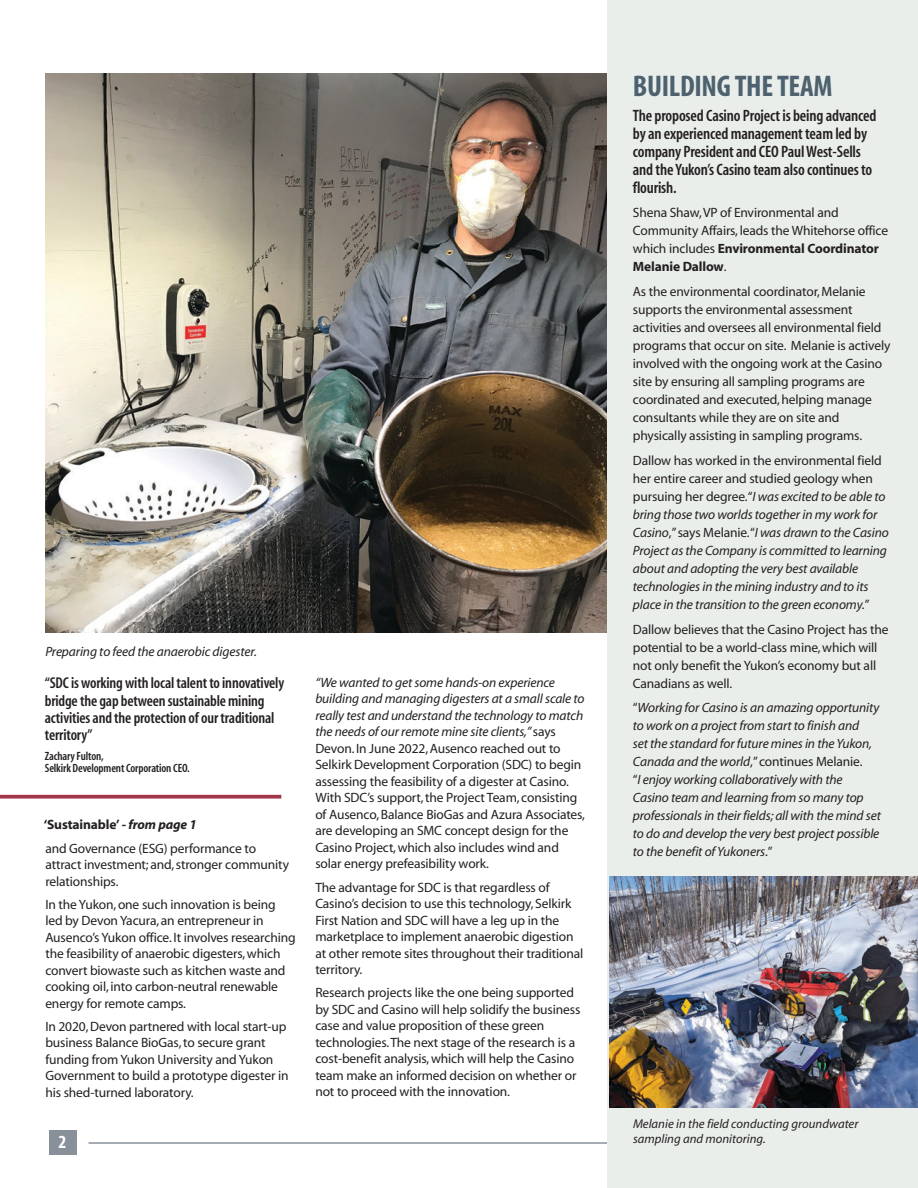
<style>
.page{position:relative;width:918px;height:1188px;background:#fff}
.page>*{position:absolute;margin:0;border:0;box-sizing:border-box;transform-origin:0 0}
.t1{font:700 condensed 30px "Myriad";letter-spacing:-.01em;color:#4d616e}
.t2{font:700 condensed 18.6px "Myriad";color:#fff}
.t3{font:600 condensed 16.5px/18px "Myriad";letter-spacing:-.01em;color:#231f20}
.t4{font:600 condensed 15.75px/17.2px "Myriad";letter-spacing:-.01em;color:#231f20}
.t5{font:13.5px/16.5px "Myriad";letter-spacing:-.01em;color:#231f20}
.t6{font:italic 13.5px/18px "Myriad";letter-spacing:-.01em;color:#231f20}
.t7{font:700 13.5px "Myriad";letter-spacing:-.01em;color:#231f20}
.t8{font:italic 12.75px/15px "Myriad";color:#231f20}
.t9{font:600 condensed 12px/12.8px "Myriad";letter-spacing:-.01em;color:#231f20}
.s1{font-style:italic}
.s2{font-weight:700}
.s3{font-style:normal}
</style>
<div class="page">
<hr style="left:89px;top:1142px;width:769px;height:2px;background:#889099">
<div style="left:50px;top:1130px;width:27px;height:25px;background:#889099"></div>
<img style="left:45px;top:73px;width:562px;height:560px">
<div style="left:608px;top:0;width:310px;height:1188px;background:#eaeeeb"></div>
<svg style="left:0;top:795px;width:281px;height:4px"></svg>
<img style="left:609px;top:877px;width:309px;height:231px">
<p class="t6" style="left:45px;top:643px;width:213px">Preparing to feed the anaerobic digester.</p>
<p class="t4" style="left:45px;top:675px;width:241px">“SDC is working with local talent to innovatively bridge the gap between sustainable mining activities and the protection of our traditional territory”</p>
<p class="t9" style="left:45px;top:750px;width:146px">Zachary Fulton,<br>Selkirk Development Corporation CEO.</p>
<p class="t7" style="left:44px;top:817px;width:155px">‘Sustainable’ <span class="s1">- from page 1</span></p>
<p class="t5" style="left:45px;top:840px;width:245px">and Governance (ESG) performance to attract investment; and, stronger community relationships.</p>
<p class="t5" style="left:45px;top:897px;width:252px">In the Yukon, one such innovation is being led by Devon Yacura, an entrepreneur in Ausenco’s Yukon office. It involves researching the feasibility of anaerobic digesters, which convert biowaste such as kitchen waste and cooking oil, into carbon-neutral renewable energy for remote camps.</p>
<p class="t5" style="left:45px;top:1019px;width:245px">In 2020, Devon partnered with local start-up business Balance BioGas, to secure grant funding from Yukon University and Yukon Government to build a prototype digester in his shed-turned laboratory.</p>
<h2 class="t2" style="left:59px;top:1133px;width:9px">2</h2>
<p class="t5" style="left:315px;top:675px;width:271px"><span class="s1">“We wanted to get some hands-on experience building and managing digesters at a small scale to really test and understand the technology to match the needs of our remote mine site clients,”</span> says Devon. In June 2022, Ausenco reached out to Selkirk Development Corporation (SDC) to begin assessing the feasibility of a digester at Casino.<br>With SDC’s support, the Project Team, consisting of Ausenco, Balance BioGas and Azura Associates, are developing an SMC concept design for the Casino Project, which also includes wind and solar energy prefeasibility work.</p>
<p class="t5" style="left:315px;top:880px;width:270px">The advantage for SDC is that regardless of Casino’s decision to use this technology, Selkirk First Nation and SDC will have a leg up in the marketplace to implement anaerobic digestion at other remote sites throughout their traditional territory.</p>
<p class="t5" style="left:315px;top:985px;width:267px">Research projects like the one being supported by SDC and Casino will help solidify the business case and value proposition of these green technologies. The next stage of the research is a cost-benefit analysis, which will help the Casino team make an informed decision on whether or not to proceed with the innovation.</p>
<h1 class="t1" style="left:633px;top:71px;width:201px">BUILDING THE TEAM</h1>
<p class="t3" style="left:633px;top:107px;width:245px">The proposed Casino Project is being advanced by an experienced management team led by company President and CEO Paul West-Sells and the Yukon’s Casino team also continues to flourish.</p>
<p class="t5" style="left:633px;top:205px;width:257px;line-height:18px">Shena Shaw, VP of Environmental and Community Affairs, leads the Whitehorse office which includes <span class="s2">Environmental Coordinator Melanie Dallow</span>.</p>
<p class="t5" style="left:633px;top:283px;width:259px;line-height:18px">As the environmental coordinator, Melanie supports the environmental assessment activities and oversees all environmental field programs that occur on site. Melanie is actively involved with the ongoing work at the Casino site by ensuring all sampling programs are coordinated and executed, helping manage consultants while they are on site and physically assisting in sampling programs.</p>
<p class="t6" style="left:633px;top:452px;width:258px"><span class="s3">Dallow has worked in the environmental field her entire career and studied geology when pursuing her degree.“</span>I was excited to be able to bring those two worlds together in my work for Casino<span class="s3">,” says Melanie.“</span>I was drawn to the Casino Project as the Company is committed to learning about and adopting the very best available technologies in the mining industry and to its place in the transition to the green economy.<span class="s3">”</span></p>
<p class="t5" style="left:633px;top:621px;width:257px;line-height:18px">Dallow believes that the Casino Project has the potential to be a world-class mine, which will not only benefit the Yukon’s economy but all Canadians as well.</p>
<p class="t6" style="left:633px;top:699px;width:250px"><span class="s3">“</span>Working for Casino is an amazing opportunity to work on a project from start to finish and<br>set the standard for future mines in the Yukon, Canada and the world<span class="s3">,” continues Melanie.<br>“</span>I enjoy working collaboratively with the Casino team and learning from so many top professionals in their fields; all with the mind set to do and develop the very best project possible to the benefit of Yukoners<span class="s3">.”</span></p>
<p class="t8" style="left:633px;top:1117px;width:227px">Melanie in the field conducting groundwater sampling and monitoring.</p>
</div>
